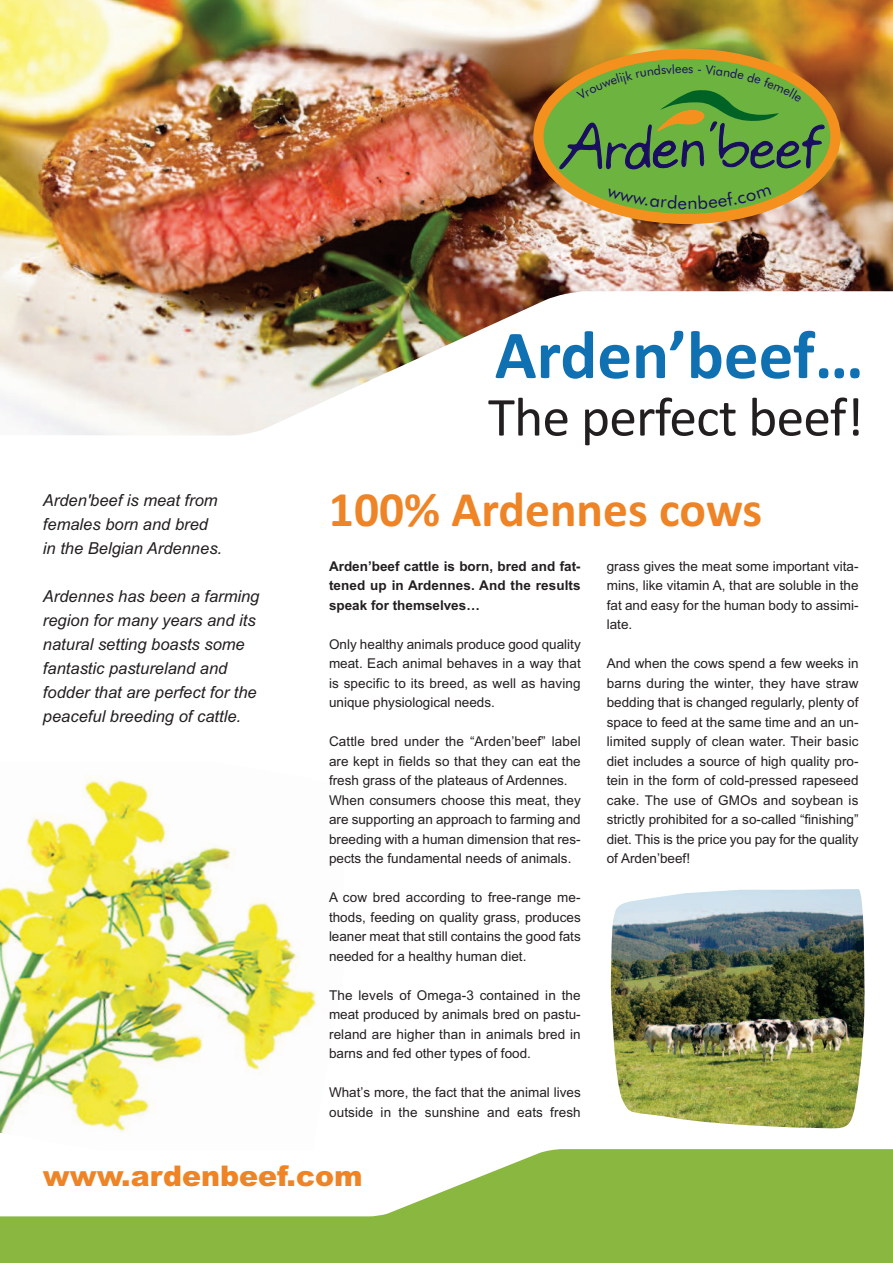
<style>
.page{position:relative;width:893px;height:1263px;background:#fff}
.page>*{position:absolute;margin:0;border:0;box-sizing:border-box;transform-origin:0 0}
.t1{font:700 69px "Calibri";color:#0f70b2}
.t2{font:55.5px "Calibri";letter-spacing:-.015em;color:#231f20}
.t3{font:700 49.5px "Calibri";color:#ee8425}
.t4{font:900 28.5px "Arial";color:#ee8425}
.t5{font:italic 16.5px/24px "Arial";color:#231f20}
.t6{font:13.5px/19.5px "Arial";color:#231f20;text-align:justify}
.t7{font:700 13.5px/19.5px "Arial";color:#231f20;text-align:justify}
.t8{font:12.75px "Futura BT";color:#1a0e60}
</style>
<div class="page">
<img style="left:0;top:0;width:893px;height:291px">
<svg style="left:0;top:291px;width:893px;height:145px"></svg>
<svg style="left:0;top:1149px;width:893px;height:114px;fill:#89b73f"></svg>
<svg style="left:538px;top:54px;width:297px;height:165px;background:#86ac38"></svg>
<div style="left:533px;top:49px;width:307px;height:175px;border:10px solid #f4901d;border-radius:50%"></div>
<img style="left:611px;top:889px;width:254px;height:239px">
<img style="left:0;top:776px;width:343px;height:374px">
<svg style="left:606px;top:187px;width:165px;height:22px;background:#76b13c"></svg>
<svg style="left:558px;top:64px;width:268px;height:107px;background:#6a983d"></svg>
<p class="t8" style="left:682px;top:64px;width:8px">e</p>
<p class="t5" style="left:43px;top:488px;width:181px">Arden'beef is meat from females born and bred in the Belgian Ardennes.</p>
<p class="t5" style="left:43px;top:584px;width:218px">Ardennes has been a farming region for many years and its natural setting boasts some fantastic pastureland and fodder that are perfect for the peaceful breeding of cattle.</p>
<h1 class="t1" style="left:495px;top:314px;width:370px">Arden’beef…</h1>
<h2 class="t2" style="left:488px;top:384px;width:377px">The perfect beef!</h2>
<h3 class="t3" style="left:329px;top:480px;width:435px">100% Ardennes cows</h3>
<p class="t7" style="left:329px;top:556px;width:253px">Arden’beef cattle is born, bred and fat&shy;tened up in Ardennes. And the results speak for themselves…</p>
<p class="t6" style="left:329px;top:634px;width:253px">Only healthy animals produce good quality meat. Each animal behaves in a way that is specific to its breed, as well as having unique physiological needs.</p>
<p class="t6" style="left:329px;top:732px;width:253px;text-align:left">Cattle bred under the “Arden’beef” label are kept in fields so that they can eat the fresh grass of the plateaus of Ardennes.<br>When consumers choose this meat, they are supporting an approach to farming and breeding with a human dimension that res&shy;pects the fundamental needs of animals.</p>
<p class="t6" style="left:329px;top:888px;width:253px">A cow bred according to free-range me&shy;thods, feeding on quality grass, produces leaner meat that still contains the good fats needed for a healthy human diet.</p>
<p class="t6" style="left:329px;top:985px;width:253px">The levels of Omega-3 contained in the meat produced by animals bred on pastu&shy;reland are higher than in animals bred in barns and fed other types of food.</p>
<p class="t6" style="left:329px;top:1083px;width:253px">What’s more, the fact that the animal lives outside in the sunshine and eats fresh</p>
<p class="t6" style="left:607px;top:556px;width:253px">grass gives the meat some important vita&shy;mins, like vitamin A, that are soluble in the fat and easy for the human body to assimi&shy;late.</p>
<p class="t6" style="left:607px;top:654px;width:253px">And when the cows spend a few weeks in barns during the winter, they have straw bedding that is changed regularly, plenty of space to feed at the same time and an un&shy;limited supply of clean water. Their basic diet includes a source of high quality pro&shy;tein in the form of cold-pressed rapeseed cake. The use of GMOs and soybean is strictly prohibited for a so-called “finishing” diet. This is the price you pay for the quality of Arden’beef!</p>
<h3 class="t4" style="left:43px;top:1159px;width:321px">www.ardenbeef.com</h3>
</div>
